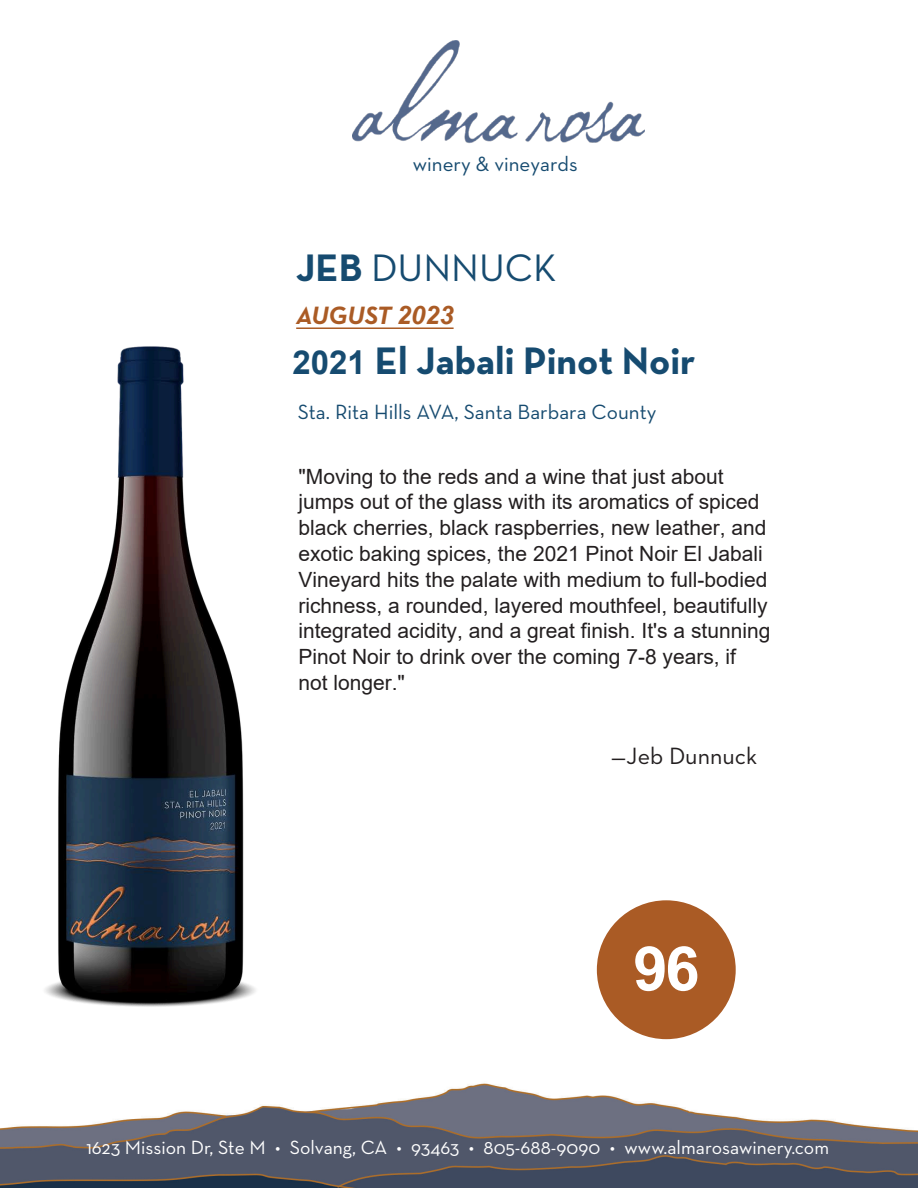
<style>
.page{position:relative;width:918px;height:1188px;background:#fff}
.page>*{position:absolute;margin:0;border:0;box-sizing:border-box;transform-origin:0 0}
.t1{font:700 61.5px "Arial";color:#fff}
.t2{font:700 39px "Neutra Text";color:#164b70}
.t3{font:39px "Neutra Text";color:#164b70}
.t4{font:italic 700 25.5px "Neutra Text";color:#aa5b25}
.t5{font:24px "Neutra Text";color:#231f20}
.t6{font:21px/25.8px "Arial";color:#231f20}
.t7{font:21px "Neutra Text";color:#164b70}
.t8{font:19.5px "Neutra Text";color:#fff}
.s1{font-weight:700}
.s2{font-family:"Arial"}
.s3{font-family:"Arial";font-size:33px}
</style>
<div class="page">
<img style="left:353px;top:41px;width:292px;height:103px">
<img style="left:0;top:1083px;width:918px;height:105px">
<div style="left:597px;top:900px;width:139px;height:139px;background:#aa5b25;border-radius:50%"></div>
<img style="left:45px;top:346px;width:211px;height:661px">
<hr style="left:296px;top:327px;width:158px;height:2px;background:#aa5b25">
<p class="t7" style="left:413px;top:151px;width:166px">winery &amp; vineyards</p>
<p class="t3" style="left:296px;top:244px;width:262px"><span class="s1">JEB</span> DUNNUCK</p>
<p class="t4" style="left:296px;top:299px;width:159px">AUGUST <span class="s2">2023</span></p>
<p class="t2" style="left:293px;top:336px;width:405px"><span class="s3">2021</span> El Jabali Pinot Noir</p>
<p class="t7" style="left:298px;top:399px;width:360px">Sta. Rita Hills AVA, Santa Barbara County</p>
<p class="t6" style="left:298px;top:463px;width:474px">"Moving to the reds and a wine that just about jumps out of the glass with its aromatics of spiced black cherries, black raspberries, new leather, and exotic baking spices, the 2021 Pinot Noir El Jabali Vineyard hits the palate with medium to full-bodied richness, a rounded, layered mouthfeel, beautifully integrated acidity, and a great finish. It's a stunning Pinot Noir to drink over the coming 7-8 years, if not longer."</p>
<p class="t5" style="left:611px;top:741px;width:147px">—Jeb Dunnuck</p>
<p class="t1" style="left:633px;top:925px;width:68px">96</p>
<p class="t8" style="left:86px;top:1136px;width:744px">1623 Mission Dr, Ste M • Solvang, CA • 93463 • 805-688-9090 • www.almarosawinery.com</p>
</div>
